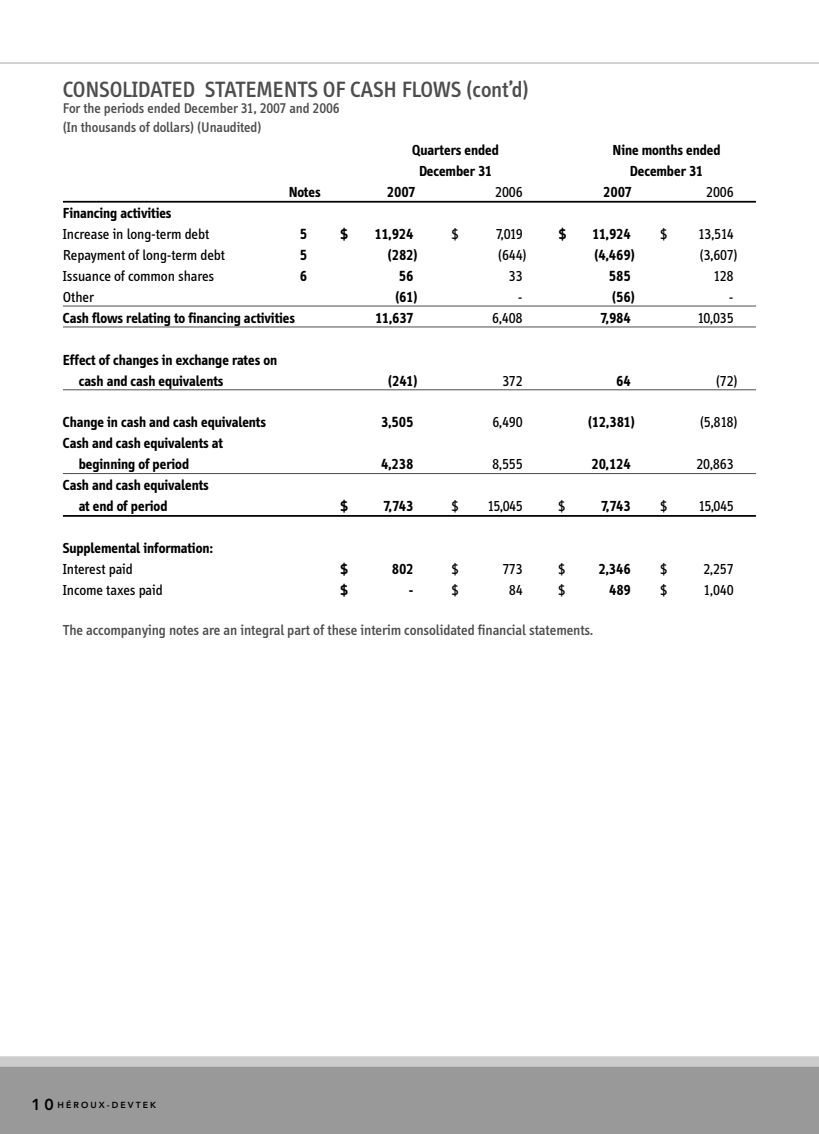
<style>
.page{position:relative;width:819px;height:1134px;background:#fff}
.page>*{position:absolute;margin:0;border:0;box-sizing:border-box;transform-origin:0 0}
.t1{font:500 22.75px "Info";color:#4d4d4d}
.t2{font:700 14.88px/21px "Info";color:#000}
.t3{font:14.88px "Info";color:#000}
.t4{font:500 14.88px "Info";color:#4d4d4d}
.t5{font:500 14.35px/19.1px "Info";color:#4d4d4d}
.t6{font:800 8.75px "Avenir";letter-spacing:.235em;color:#000}
.s1{font-size:15.75px}
</style>
<div class="page">
<div style="left:0;top:1064px;width:819px;height:70px;background:#999"></div>
<hr style="left:63px;top:201px;width:693px;height:2px;background:#000">
<hr style="left:63px;top:306px;width:693px;height:1px;background:#4d4d4d">
<hr style="left:63px;top:327px;width:693px;height:1px;background:#4d4d4d">
<hr style="left:63px;top:389px;width:693px;height:1px;background:#4d4d4d">
<hr style="left:63px;top:473px;width:693px;height:1px;background:#4d4d4d">
<hr style="left:63px;top:515px;width:693px;height:2px;background:#000">
<div style="left:0;top:1056px;width:819px;height:11px;background:#ccc"></div>
<hr style="left:0;top:62px;width:819px;height:2px;background:#ccc">
<h1 class="t1" style="left:63px;top:82px;width:467px">CONSOLIDATED STATEMENTS OF CASH FLOWS (cont’d)</h1>
<p class="t5" style="left:63px;top:100px;width:278px">For the periods ended December 31, 2007 and 2006 (In thousands of dollars) (Unaudited)</p>
<p class="t2" style="left:412px;top:141px;width:88px">Quarters ended</p>
<p class="t2" style="left:613px;top:141px;width:109px">Nine months ended</p>
<p class="t2" style="left:419px;top:162px;width:75px">December 31</p>
<p class="t2" style="left:630px;top:162px;width:75px">December 31</p>
<p class="t2" style="left:289px;top:183px;width:33px">Notes</p>
<p class="t2" style="left:387px;top:183px;width:30px">2007</p>
<p class="t3" style="left:495px;top:187px;width:29px">2006</p>
<p class="t2" style="left:603px;top:183px;width:30px">2007</p>
<p class="t3" style="left:706px;top:187px;width:29px">2006</p>
<p class="t2" style="left:63px;top:204px;width:110px">Financing activities</p>
<p class="t3" style="left:63px;top:229px;width:148px">Increase in long-term debt</p>
<p class="t2" style="left:300px;top:225px;width:9px">5</p>
<p class="t2" style="left:340px;top:225px;width:11px">$</p>
<p class="t2" style="left:375px;top:225px;width:40px">11,924</p>
<p class="t3" style="left:451px;top:229px;width:9px">$</p>
<p class="t3" style="left:496px;top:229px;width:28px">7,019</p>
<p class="t2" style="left:558px;top:225px;width:11px">$</p>
<p class="t2" style="left:592px;top:225px;width:40px">11,924</p>
<p class="t3" style="left:660px;top:229px;width:9px">$</p>
<p class="t3" style="left:698px;top:229px;width:37px">13,514</p>
<p class="t3" style="left:63px;top:250px;width:163px">Repayment of long-term debt</p>
<p class="t2" style="left:300px;top:246px;width:9px">5</p>
<p class="t2" style="left:388px;top:246px;width:31px">(282)</p>
<p class="t3" style="left:498px;top:250px;width:30px">(644)</p>
<p class="t2" style="left:595px;top:246px;width:42px">(4,469)</p>
<p class="t3" style="left:700px;top:250px;width:40px">(3,607)</p>
<p class="t3" style="left:63px;top:271px;width:153px">Issuance of common shares</p>
<p class="t2" style="left:300px;top:267px;width:9px">6</p>
<p class="t2" style="left:399px;top:267px;width:16px">56</p>
<p class="t3" style="left:509px;top:271px;width:15px">33</p>
<p class="t2" style="left:609px;top:267px;width:23px">585</p>
<p class="t3" style="left:713px;top:271px;width:22px">128</p>
<p class="t3" style="left:63px;top:292px;width:32px">Other</p>
<p class="t2" style="left:395px;top:287px;width:23px">(61)</p>
<p class="t3" style="left:518px;top:292px;width:6px">-</p>
<p class="t2" style="left:612px;top:287px;width:24px">(56)</p>
<p class="t3" style="left:729px;top:292px;width:6px">-</p>
<p class="t2" style="left:63px;top:308px;width:234px">Cash flows relating to financing activities</p>
<p class="t2" style="left:375px;top:308px;width:40px">11,637</p>
<p class="t3" style="left:492px;top:313px;width:32px">6,408</p>
<p class="t2" style="left:600px;top:308px;width:32px">7,984</p>
<p class="t3" style="left:697px;top:313px;width:38px">10,035</p>
<p class="t2" style="left:79px;top:350px;width:200px;text-indent:-16px">Effect of changes in exchange rates on cash and cash equivalents</p>
<p class="t2" style="left:388px;top:371px;width:31px">(241)</p>
<p class="t3" style="left:503px;top:376px;width:22px">372</p>
<p class="t2" style="left:616px;top:371px;width:16px">64</p>
<p class="t3" style="left:716px;top:376px;width:23px">(72)</p>
<p class="t2" style="left:63px;top:413px;width:204px">Change in cash and cash equivalents</p>
<p class="t2" style="left:381px;top:413px;width:34px">3,505</p>
<p class="t3" style="left:492px;top:418px;width:32px">6,490</p>
<p class="t2" style="left:588px;top:413px;width:48px">(12,381)</p>
<p class="t3" style="left:700px;top:418px;width:39px">(5,818)</p>
<p class="t2" style="left:79px;top:434px;width:146px;text-indent:-16px">Cash and cash equivalents at beginning of period</p>
<p class="t2" style="left:381px;top:455px;width:34px">4,238</p>
<p class="t3" style="left:492px;top:460px;width:32px">8,555</p>
<p class="t2" style="left:591px;top:455px;width:41px">20,124</p>
<p class="t3" style="left:696px;top:460px;width:39px">20,863</p>
<p class="t2" style="left:79px;top:476px;width:132px;text-indent:-16px">Cash and cash equivalents at end of period</p>
<p class="t2" style="left:340px;top:497px;width:11px">$</p>
<p class="t2" style="left:383px;top:497px;width:32px">7,743</p>
<p class="t3" style="left:451px;top:501px;width:9px">$</p>
<p class="t3" style="left:488px;top:501px;width:37px">15,045</p>
<p class="t3" style="left:558px;top:501px;width:9px">$</p>
<p class="t2" style="left:601px;top:497px;width:32px">7,743</p>
<p class="t3" style="left:660px;top:501px;width:9px">$</p>
<p class="t3" style="left:699px;top:501px;width:37px">15,045</p>
<p class="t2" style="left:63px;top:539px;width:151px">Supplemental information:</p>
<p class="t3" style="left:63px;top:564px;width:71px">Interest paid</p>
<p class="t2" style="left:340px;top:560px;width:11px">$</p>
<p class="t2" style="left:392px;top:560px;width:23px">802</p>
<p class="t3" style="left:451px;top:564px;width:9px">$</p>
<p class="t3" style="left:502px;top:564px;width:22px">773</p>
<p class="t3" style="left:558px;top:564px;width:9px">$</p>
<p class="t2" style="left:598px;top:560px;width:34px">2,346</p>
<p class="t3" style="left:660px;top:564px;width:9px">$</p>
<p class="t3" style="left:703px;top:564px;width:32px">2,257</p>
<p class="t3" style="left:63px;top:585px;width:101px">Income taxes paid</p>
<p class="t2" style="left:340px;top:581px;width:11px">$</p>
<p class="t2" style="left:409px;top:581px;width:6px">-</p>
<p class="t3" style="left:451px;top:585px;width:9px">$</p>
<p class="t3" style="left:509px;top:585px;width:15px">84</p>
<p class="t3" style="left:558px;top:585px;width:9px">$</p>
<p class="t2" style="left:609px;top:581px;width:23px">489</p>
<p class="t3" style="left:660px;top:585px;width:9px">$</p>
<p class="t3" style="left:703px;top:585px;width:32px">1,040</p>
<p class="t4" style="left:63px;top:625px;width:532px">The accompanying notes are an integral part of these interim consolidated financial statements.</p>
<p class="t6" style="left:31px;top:1101px;width:126px"><span class="s1">10</span> HÉROUX-DEVTEK</p>
</div>
